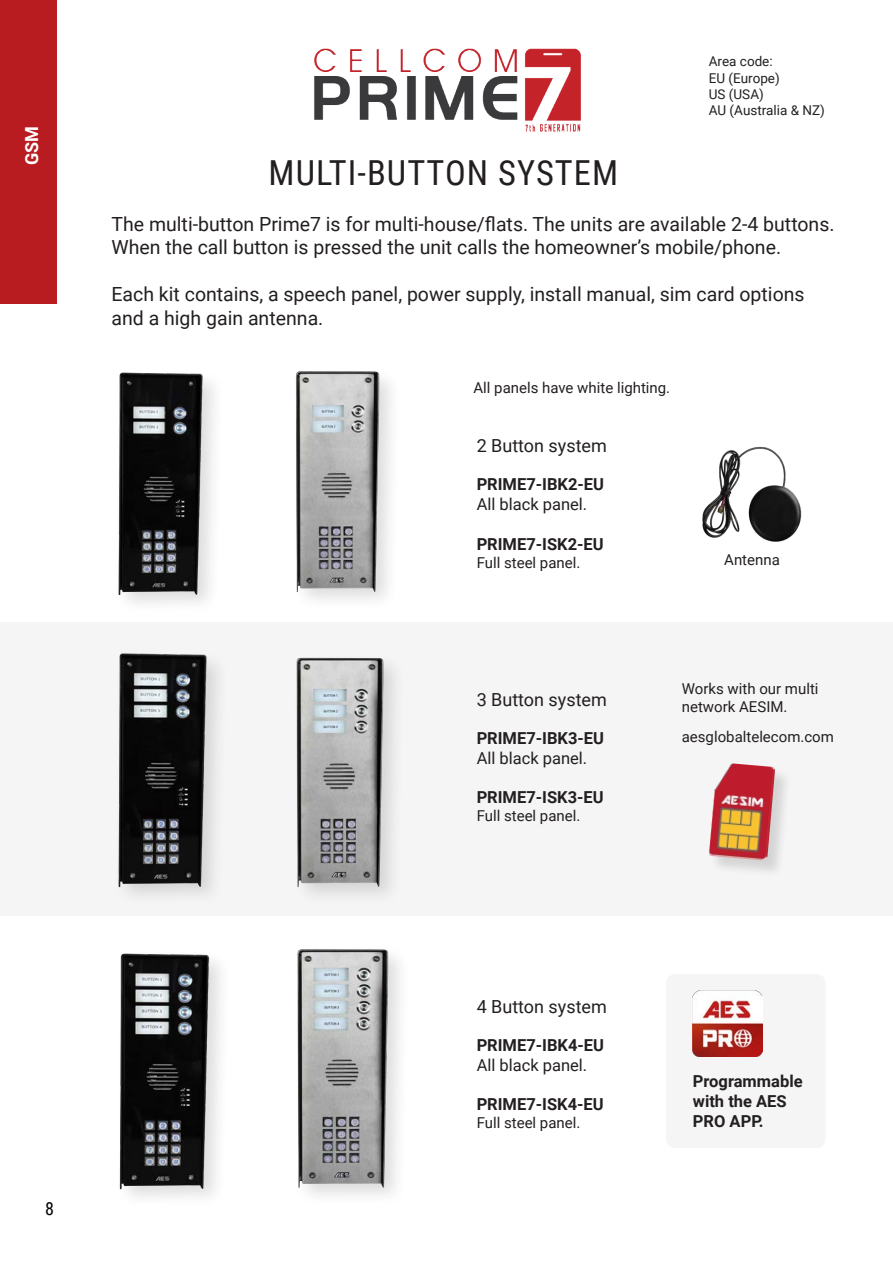
<style>
.page{position:relative;width:893px;height:1263px;background:#fff}
.page>*{position:absolute;margin:0;border:0;box-sizing:border-box;transform-origin:0 0}
.t1{font:34.5px "Roboto Condensed";letter-spacing:.03em;color:#231f20}
.t2{font:19.5px/23.4px "Roboto";color:#231f20}
.t3{font:18px "Roboto";color:#231f20}
.t4{font:700 18px "Roboto";color:#fff}
.t5{font:18px "Roboto Condensed";color:#000}
.t6{font:700 16.5px/19.8px "Roboto";color:#231f20}
.t7{font:16.5px "Roboto";color:#231f20}
.t8{font:15px/18px "Roboto";color:#231f20}
.t9{font:13.5px "Roboto";color:#231f20}
</style>
<div class="page">
<div style="left:666px;top:974px;width:159px;height:174px;background:#f5f5f6;border-radius:9px"></div>
<hr style="left:892px;top:855px;width:1px;height:408px;background:#f5f5f6">
<div style="left:0;top:623px;width:893px;height:293px;background:#f5f5f6"></div>
<img style="left:314px;top:48px;width:266px;height:84px">
<div style="left:114px;top:368px;width:111px;height:247px;background:#231f20;opacity:.15"></div>
<img style="left:114px;top:368px;width:95px;height:240px">
<img style="left:296px;top:371px;width:92px;height:229px">
<div style="left:292px;top:653px;width:114px;height:254px;background:#231f20;opacity:.15"></div>
<img style="left:292px;top:653px;width:96px;height:244px">
<img style="left:297px;top:949px;width:101px;height:247px">
<img style="left:118px;top:653px;width:100px;height:237px">
<img style="left:119px;top:953px;width:102px;height:244px">
<img style="left:693px;top:990px;width:69px;height:67px">
<div style="left:711px;top:765px;width:81px;height:112px;background:#231f20;opacity:.15"></div>
<img style="left:709px;top:763px;width:66px;height:98px">
<img style="left:702px;top:446px;width:100px;height:96px">
<div style="left:0;top:0;width:56px;height:304px;background:#b81c21"></div>
<p class="t4" style="left:19px;top:165px;width:41px;rotate:-90deg">GSM</p>
<p class="t1" style="left:269px;top:149px;width:351px">MULTI-BUTTON SYSTEM</p>
<p class="t9" style="left:709px;top:52px;width:65px">Area code:</p>
<p class="t9" style="left:709px;top:68px;width:72px">EU (Europe)</p>
<p class="t9" style="left:709px;top:85px;width:56px">US (USA)</p>
<p class="t9" style="left:709px;top:101px;width:118px">AU (Australia &amp; NZ)</p>
<p class="t2" style="left:111px;top:212px;width:724px">The multi-button Prime7 is for multi-house/flats. The units are available 2-4 buttons.<br>When the call button is pressed the unit calls the homeowner’s mobile/phone.</p>
<p class="t2" style="left:111px;top:282px;width:695px">Each kit contains, a speech panel, power supply, install manual, sim card options and a high gain antenna.</p>
<p class="t8" style="left:473px;top:378px;width:198px">All panels have white lighting.</p>
<p class="t3" style="left:477px;top:433px;width:132px">2 Button system</p>
<p class="t6" style="left:477px;top:474px;width:129px">PRIME7-IBK2-EU</p>
<p class="t7" style="left:477px;top:492px;width:112px">All black panel.</p>
<p class="t6" style="left:477px;top:533px;width:129px">PRIME7-ISK2-EU</p>
<p class="t8" style="left:477px;top:553px;width:105px">Full steel panel.</p>
<p class="t8" style="left:724px;top:550px;width:57px">Antenna</p>
<p class="t3" style="left:477px;top:687px;width:132px">3 Button system</p>
<p class="t6" style="left:477px;top:727px;width:129px">PRIME7-IBK3-EU</p>
<p class="t7" style="left:477px;top:746px;width:112px">All black panel.</p>
<p class="t6" style="left:477px;top:787px;width:129px">PRIME7-ISK3-EU</p>
<p class="t8" style="left:477px;top:806px;width:105px">Full steel panel.</p>
<p class="t8" style="left:682px;top:679px;width:138px">Works with our multi network AESIM.</p>
<p class="t8" style="left:682px;top:727px;width:154px">aesglobaltelecom.com</p>
<p class="t5" style="left:45px;top:1196px;width:10px">8</p>
<p class="t3" style="left:477px;top:994px;width:132px">4 Button system</p>
<p class="t6" style="left:477px;top:1034px;width:129px">PRIME7-IBK4-EU</p>
<p class="t7" style="left:477px;top:1053px;width:112px">All black panel.</p>
<p class="t6" style="left:477px;top:1094px;width:129px">PRIME7-ISK4-EU</p>
<p class="t8" style="left:477px;top:1113px;width:105px">Full steel panel.</p>
<p class="t6" style="left:693px;top:1071px;width:111px">Programmable with the AES<br>PRO APP.</p>
</div>
